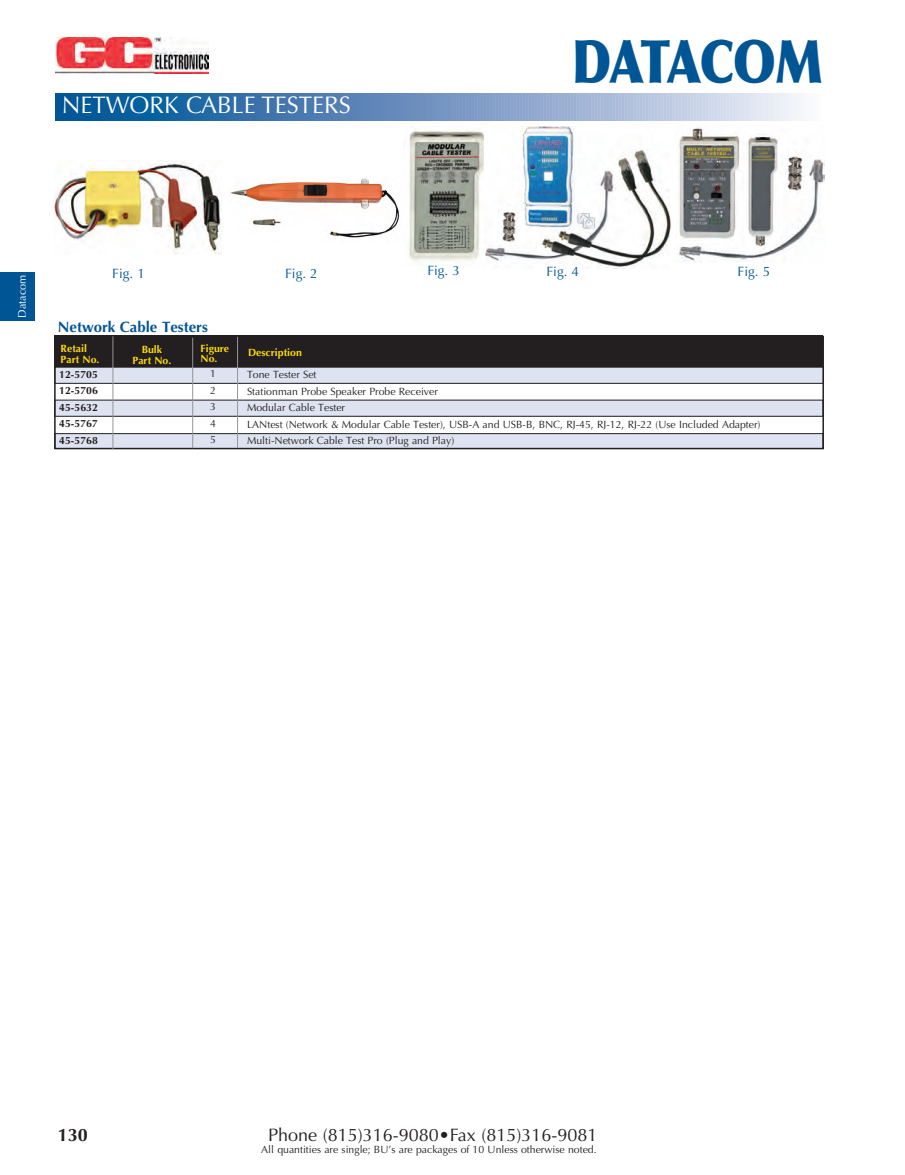
<style>
.page{position:relative;width:905px;height:1175px;background:#fff}
.page>*{position:absolute;margin:0;border:0;box-sizing:border-box;transform-origin:0 0}
.t1{font:900 60px "Optima";letter-spacing:-.035em;color:#005595;scale:.8 1}
.t2{font:24px "Optima";color:#fff}
.t3{font:18px "Optima";color:#231f20}
.t4{font:700 18px "Optima";color:#231f20}
.t5{font:700 15px "Optima";color:#005595}
.t6{font:13.5px "Optima";color:#005595}
.t7{font:10.95px "Optima";color:#fff}
.t8{font:10.5px/16.5px "Optima";color:#231f20}
.t9{font:700 10.5px/10.5px "Optima";color:#ffdc01}
.t10{font:700 10.5px/16.5px "Optima";color:#231f20;text-align:justify}
</style>
<div class="page">
<div style="left:0;top:272px;width:34px;height:49px;background:#005595"></div>
<img style="left:55px;top:37px;width:153px;height:36px">
<svg style="left:55px;top:93px;width:749px;height:27px;background:#7098c2"></svg>
<div style="left:55px;top:433px;width:768px;height:15px;background:#dde3f0"></div>
<div style="left:55px;top:433px;width:768px;height:16px;border:1px solid #231f20"></div>
<div style="left:55px;top:400px;width:768px;height:16px;background:#dde3f0"></div>
<img style="left:408px;top:129px;width:77px;height:132px">
<img style="left:230px;top:178px;width:170px;height:60px">
<svg style="left:57px;top:339px;width:764px;height:45px;background:#626166"></svg>
<div style="left:54px;top:336px;width:770px;height:113px;border:2px solid #231f20"></div>
<hr style="left:192px;top:338px;width:1px;height:110px;background:#939598">
<hr style="left:237px;top:337px;width:1px;height:111px;background:#939598">
<hr style="left:112px;top:336px;width:1px;height:113px;background:#939598">
<img style="left:485px;top:126px;width:186px;height:142px">
<img style="left:679px;top:127px;width:145px;height:135px">
<img style="left:54px;top:160px;width:167px;height:94px">
<h2 class="t2" style="left:62px;top:95px;width:290px">NETWORK CABLE TESTERS</h2>
<h1 class="t1" style="left:572px;top:38px;width:315px">DATACOM</h1>
<p class="t7" style="left:18px;top:318px;width:45px;rotate:-90deg">Datacom</p>
<p class="t6" style="left:112px;top:268px;width:34px">Fig. 1</p>
<p class="t6" style="left:285px;top:268px;width:34px">Fig. 2</p>
<p class="t6" style="left:427px;top:265px;width:34px">Fig. 3</p>
<p class="t6" style="left:546px;top:266px;width:34px">Fig. 4</p>
<p class="t6" style="left:737px;top:266px;width:34px">Fig. 5</p>
<h3 class="t5" style="left:58px;top:320px;width:152px">Network Cable Testers</h3>
<p class="t10" style="left:59px;top:367px;width:40px">12-5705<br>12-5706<br>45-5632<br>45-5767<br>45-5768</p>
<p class="t8" style="left:247px;top:367px;width:515px">Tone Tester Set<br>Stationman Probe Speaker Probe Receiver<br>Modular Cable Tester<br>LANtest (Network &amp; Modular Cable Tester), USB-A and USB-B, BNC, RJ-45, RJ-12, RJ-22 (Use Included Adapter)<br>Multi-Network Cable Test Pro (Plug and Play)</p>
<p class="t9" style="left:61px;top:344px;width:40px">Retail<br>Part No.</p>
<p class="t9" style="left:201px;top:344px;width:30px">Figure<br>No.</p>
<p class="t8" style="left:210px;top:366px;width:7px;text-align:justify">1<br>2<br>3<br>4<br>5</p>
<p class="t9" style="left:132px;top:345px;width:40px;text-align:center">Bulk<br>Part No.</p>
<p class="t9" style="left:248px;top:349px;width:55px">Description</p>
<h3 class="t4" style="left:58px;top:1127px;width:32px">130</h3>
<h3 class="t3" style="left:268px;top:1127px;width:331px">Phone (815)316-9080•Fax (815)316-9081</h3>
<p class="t8" style="left:261px;top:1142px;width:337px">All quantities are single; BU’s are packages of 10 Unless otherwise noted.</p>
</div>
